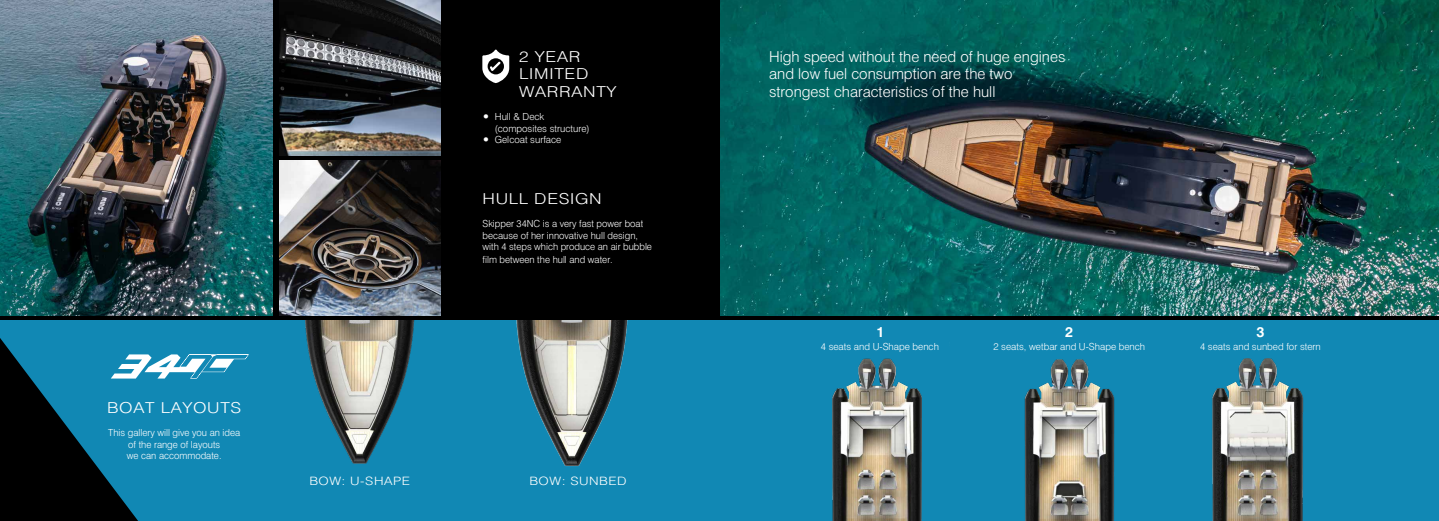
<style>
.page{position:relative;width:1439px;height:521px;background:#fff}
.page>*{position:absolute;margin:0;border:0;box-sizing:border-box;transform-origin:0 0}
.t1{font:300 14.88px/17.8px "UB Helvetica";color:#fff}
.t2{font:300 14.88px/17.8px "UB Helvetica";letter-spacing:.04em;color:#fff;scale:1.18 1}
.t3{font:14px "UB Helvetica Bold";color:#fff}
.t4{font:300 11.38px "UB Helvetica";letter-spacing:.04em;color:#fff;scale:1.18 1}
.t5{font:300 9.62px/11.5px "UB Helvetica";color:#fff}
</style>
<div class="page">
<svg style="left:0;top:0;width:712px;height:321px;background:#0c1518"></svg>
<img style="left:279px;top:160px;width:161px;height:155px">
<img style="left:0;top:0;width:273px;height:315px">
<img style="left:279px;top:0;width:161px;height:155px">
<img style="left:719px;top:0;width:720px;height:315px">
<div style="left:446px;top:0;width:273px;height:315px;background:#000"></div>
<div style="left:0;top:321px;width:1439px;height:200px;background:#1188b4"></div>
<svg style="left:482px;top:50px;width:27px;height:33px"></svg>
<img style="left:305px;top:321px;width:110px;height:143px">
<img style="left:516px;top:321px;width:112px;height:146px">
<svg style="left:0;top:338px;width:249px;height:183px"></svg>
<img style="left:1024px;top:359px;width:91px;height:162px">
<img style="left:1212px;top:358px;width:92px;height:163px">
<img style="left:832px;top:358px;width:90px;height:163px">
<h1 class="t2" style="left:107px;top:399px;width:115px">BOAT LAYOUTS</h1>
<p class="t5" style="left:108px;top:427px;width:133px;text-align:center">This gallery will give you an idea of the range of layouts<br>we can accommodate.</p>
<h1 class="t2" style="left:519px;top:47px;width:84px">2 YEAR<br>LIMITED<br>WARRANTY</h1>
<p class="t5" style="left:495px;top:111px;width:96px;text-indent:-12px">• Hull &amp; Deck (composites structure)</p>
<p class="t5" style="left:482px;top:134px;width:80px">• Gelcoat surface</p>
<h1 class="t2" style="left:482px;top:189px;width:103px">HULL DESIGN</h1>
<p class="t5" style="left:482px;top:218px;width:171px">Skipper 34NC is a very fast power boat because of her innovative hull design, with 4 steps which produce an air bubble</p>
<p class="t5" style="left:482px;top:253px;width:132px">film between the hull and water.</p>
<p class="t4" style="left:309px;top:474px;width:87px">BOW: U-SHAPE</p>
<p class="t4" style="left:529px;top:474px;width:84px">BOW: SUNBED</p>
<h1 class="t1" style="left:769px;top:47px;width:298px">High speed without the need of huge engines and low fuel consumption are the two strongest characteristics of the hull</h1>
<h2 class="t3" style="left:876px;top:323px;width:10px">1</h2>
<p class="t5" style="left:821px;top:341px;width:120px">4 seats and U-Shape bench</p>
<h2 class="t3" style="left:1065px;top:323px;width:10px">2</h2>
<p class="t5" style="left:993px;top:341px;width:153px">2 seats, wetbar and U-Shape bench</p>
<h2 class="t3" style="left:1256px;top:323px;width:10px">3</h2>
<p class="t5" style="left:1200px;top:341px;width:122px">4 seats and sunbed for stern</p>
</div>
